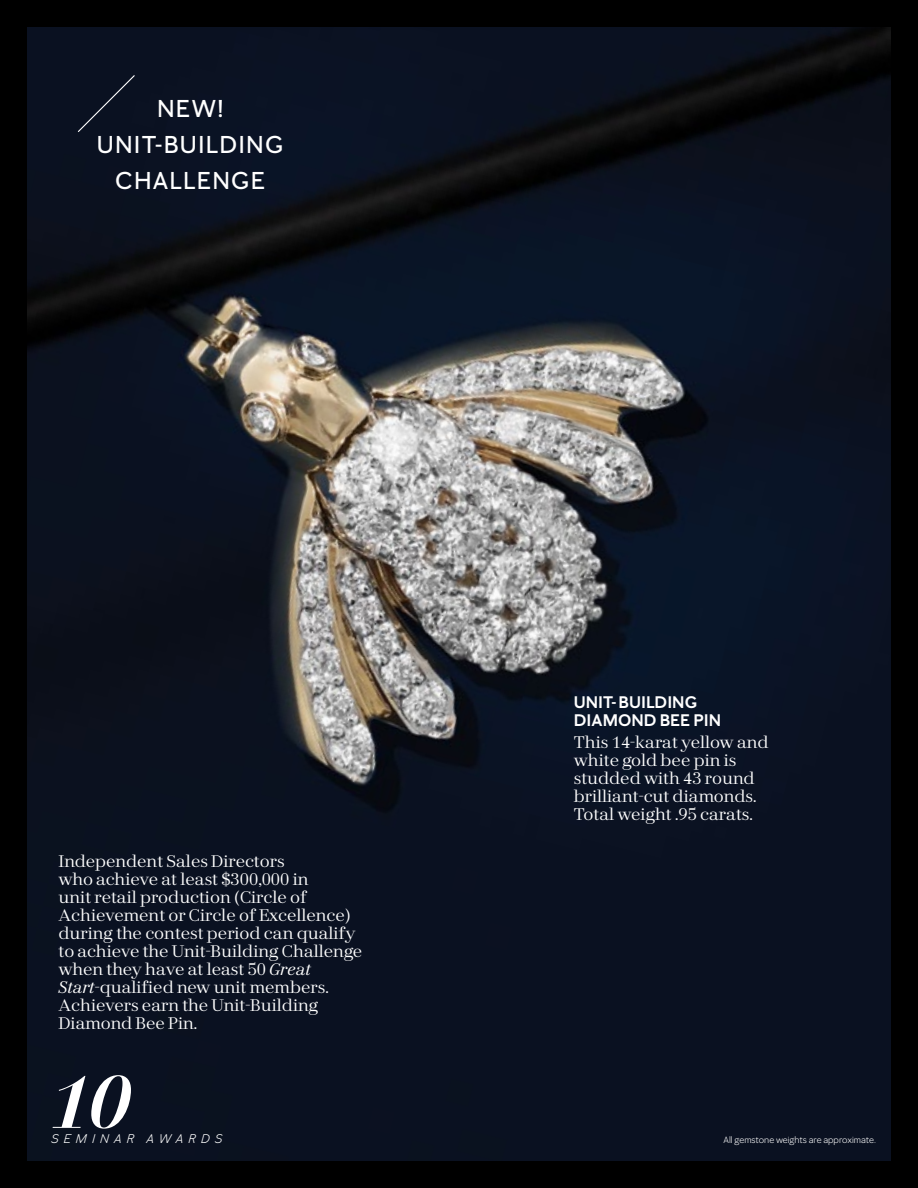
<style>
.page{position:relative;width:918px;height:1188px;background:#000}
.page>*{position:absolute;margin:0;border:0;box-sizing:border-box;transform-origin:0 0}
.t1{font:73.2px "Mary Kay Serif 060 Sem Bd Ita";color:#fff}
.Body_Copy{font:500 24px/36px "Mary Kay Sans";letter-spacing:.05em;color:#fff;text-align:center}
.t2{font:16.5px/18px "Mary Kay Serif 010";color:#fff}
.t3{font:600 16.5px/18px "Mary Kay Sans";color:#fff}
.t4{font:italic 12.45px "Mary Kay Sans";letter-spacing:.405em;color:#fff}
.t5{font:9px "Mary Kay Sans";color:#fff}
.s1{font-style:italic}
</style>
<div class="page">
<img style="left:27px;top:27px;width:864px;height:1134px">
<div style="left:77px;top:74px;width:59px;height:59px;background:#0a1121"></div>
<p class="Body_Copy" style="left:97px;top:91px;width:188px">NEW!<br>UNIT-BUILDING<br>CHALLENGE</p>
<p class="t2" style="left:59px;top:852px;width:305px">Independent Sales Directors<br>who achieve at least $300,000 in<br>unit retail production (Circle of<br>Achievement or Circle of Excellence) during the contest period can qualify to achieve the Unit-Building Challenge when they have at least 50 <span class="s1">Great<br>Start</span>-qualified new unit members.<br>Achievers earn the Unit-Building<br>Diamond Bee Pin.</p>
<p class="t3" style="left:574px;top:693px;width:149px">UNIT- BUILDING<br>DIAMOND BEE PIN</p>
<p class="t2" style="left:574px;top:732px;width:196px">This 14-karat yellow and white gold bee pin is studded with 43 round brilliant-cut diamonds.<br>Total weight .95 carats.</p>
<p class="t1" style="left:51px;top:1054px;width:82px">10</p>
<p class="t4" style="left:51px;top:1131px;width:173px">SEMINAR AWARDS</p>
<p class="t5" style="left:724px;top:1134px;width:154px">All gemstone weights are approximate.</p>
</div>
